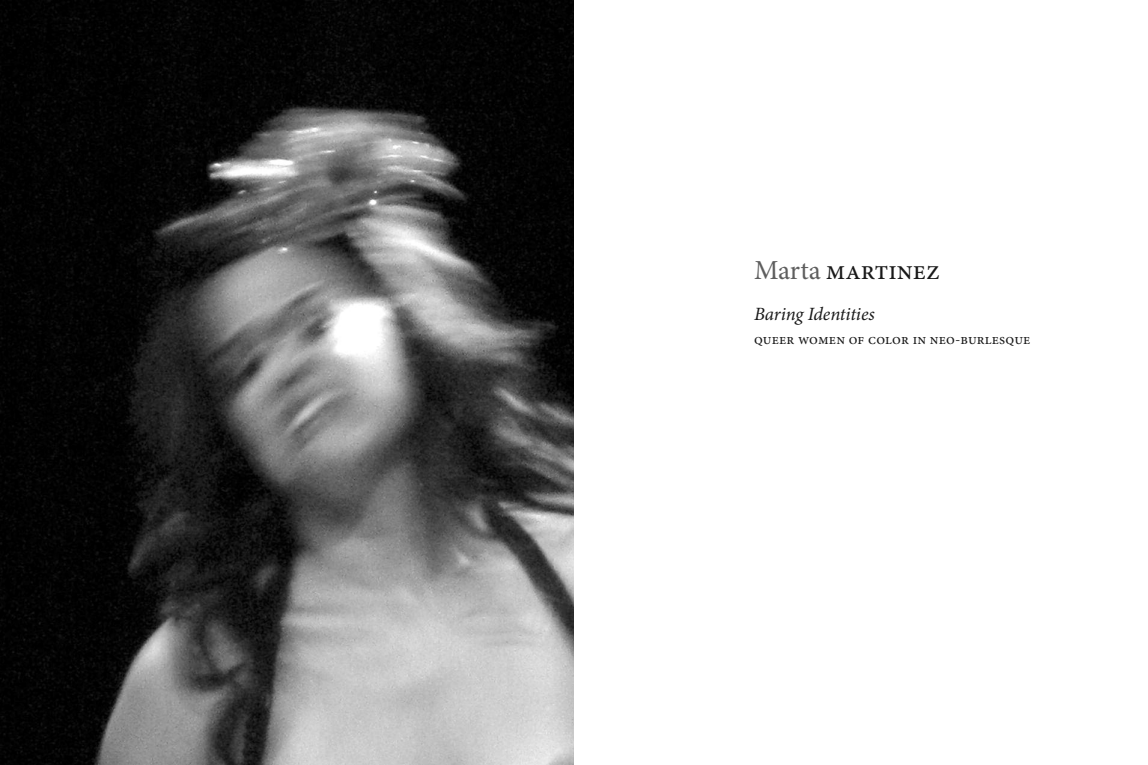
<style>
.page{position:relative;width:1148px;height:765px;background:#fff}
.page>*{position:absolute;margin:0;border:0;box-sizing:border-box;transform-origin:0 0}
.t1{font:27.5px "Minion Pro";color:#191919}
.t2{font:italic 18.75px "Minion Pro";letter-spacing:-.01em;color:#191919}
.t3{font:15px "Minion Pro";color:#191919}
.s1{color:#5e5e5e}
</style>
<div class="page">
<img style="left:0;top:0;width:574px;height:765px">
<h1 class="t1" style="left:754px;top:259px;width:187px"><span class="s1">Marta</span> Martinez</h1>
<p class="t2" style="left:754px;top:307px;width:122px">Baring Identities</p>
<p class="t3" style="left:754px;top:333px;width:278px">Queer Women of Color in Neo-Burlesque</p>
</div>
